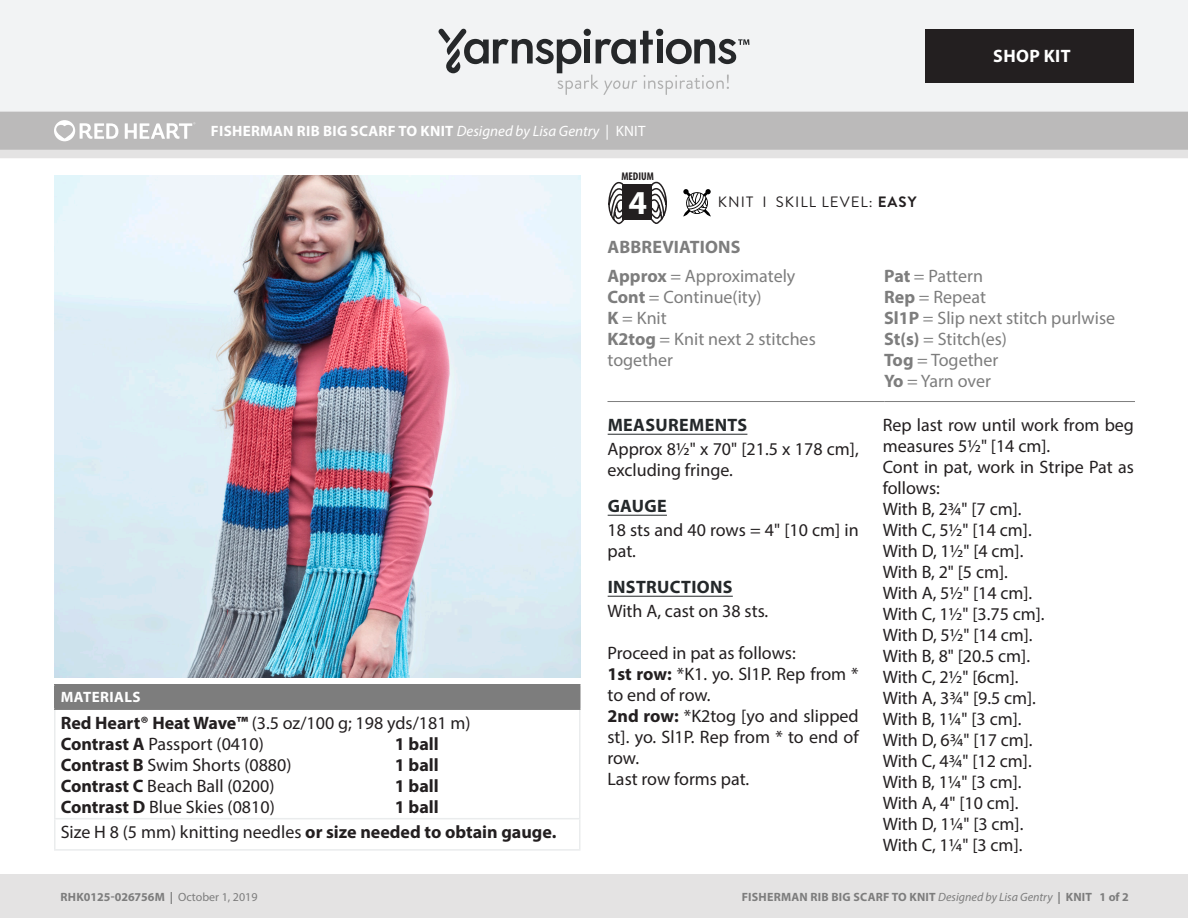
<style>
.page{position:relative;width:1188px;height:918px;background:#fff}
.page>*{position:absolute;margin:0;border:0;box-sizing:border-box;transform-origin:0 0}
.t1{font:700 33.6px "Myriad Pro";color:#fff}
.Body{font:18px/21px "Myriad Pro";color:#231f20}
.Abbreviations{font:18px/21px "Myriad Pro";color:#7d7d7d}
.Material_color_break{font:18px "Myriad Pro";color:#231f20}
.Needle_Size{font:18px "Myriad Pro";color:#231f20}
.Materials{font:18px "Myriad Pro";color:#231f20}
.Head_-_Underline{font:700 18px "Myriad Pro";letter-spacing:.02em;color:#24282a}
.Material_color_break-2{font:700 18px "Myriad Pro";color:#231f20}
.Abbreviations_Head{font:700 18px "Myriad Pro";letter-spacing:.01em;color:#7d7d7d}
.t2{font:700 18px "Myriad Pro";letter-spacing:.02em;color:#fff}
.Materials_Head{font:700 15px "Myriad Pro";letter-spacing:.02em;color:#fff}
.Skill_Level{font:15px "Brandon Grotesque";letter-spacing:.07em;color:#231f20}
.t3{font:700 12px "Myriad Pro";letter-spacing:.02em;color:#7d7d7d}
.t4{font:700 12px "Myriad Pro";color:#7d7d7d}
.t5{font:700 condensed 11.25px "Myriad Pro";color:#231f20}
.s1{font-weight:400;font-style:italic}
.s2{font-weight:400}
.s3{font-weight:700}
</style>
<div class="page">
<div style="left:0;top:150px;width:1188px;height:8px;background:#e4e3e3"></div>
<div style="left:0;top:112px;width:1188px;height:38px;background:#bbbaba"></div>
<div style="left:0;top:0;width:1188px;height:112px;background:#f2f3f4"></div>
<svg style="left:438px;top:29px;width:311px;height:66px"></svg>
<svg style="left:54px;top:120px;width:64px;height:21px"></svg>
<svg style="left:125px;top:122px;width:70px;height:17px"></svg>
<div style="left:0;top:875px;width:1188px;height:43px;background:#e4e3e3"></div>
<div style="left:926px;top:29px;width:208px;height:54px;background:#231f20"></div>
<div style="left:55px;top:685px;width:525px;height:24px;background:#7d7d7d"></div>
<hr style="left:54px;top:710px;width:2px;height:108px;background:#eaeced">
<hr style="left:579px;top:710px;width:1px;height:108px;background:#eaeced">
<hr style="left:54px;top:819px;width:2px;height:30px;background:#eaeced">
<hr style="left:579px;top:819px;width:1px;height:30px;background:#eaeced">
<hr style="left:54px;top:818px;width:526px;height:1px;background:#eaeced">
<hr style="left:54px;top:849px;width:526px;height:2px;background:#eaeced">
<hr style="left:54px;top:684px;width:526px;height:2px;background:#7d7d7d">
<hr style="left:54px;top:686px;width:2px;height:22px;background:#7d7d7d">
<hr style="left:54px;top:708px;width:526px;height:2px;background:#7d7d7d">
<img style="left:54px;top:176px;width:526px;height:502px">
<hr style="left:608px;top:434px;width:139px;height:1px;background:#24282a">
<hr style="left:608px;top:515px;width:59px;height:1px;background:#24282a">
<hr style="left:608px;top:596px;width:125px;height:1px;background:#24282a">
<svg style="left:683px;top:189px;width:28px;height:28px"></svg>
<svg style="left:608px;top:181px;width:18px;height:43px"></svg>
<svg style="left:649px;top:181px;width:18px;height:43px"></svg>
<div style="left:622px;top:185px;width:30px;height:35px;background:#231f20"></div>
<hr style="left:608px;top:401px;width:276px;height:1px;background:#7d7d7d">
<hr style="left:884px;top:401px;width:251px;height:1px;background:#7d7d7d">
<p class="Materials_Head" style="left:211px;top:121px;width:436px">FISHERMAN RIB BIG SCARF TO KNIT <span class="s1">Designed by Lisa Gentry</span> <span class="s2">| KNIT</span></p>
<p class="t2" style="left:993px;top:45px;width:79px">SHOP KIT</p>
<p class="Materials_Head" style="left:61px;top:687px;width:81px">MATERIALS</p>
<p class="Materials" style="left:61px;top:712px;width:411px"><span class="s3">Red Heart® Heat Wave™</span> (3.5 oz/100 g; 198 yds/181 m)</p>
<p class="Material_color_break" style="left:61px;top:733px;width:205px"><span class="s3">Contrast A</span> Passport (0410)</p>
<p class="Material_color_break-2" style="left:395px;top:732px;width:45px">1 ball</p>
<p class="Material_color_break" style="left:61px;top:754px;width:232px"><span class="s3">Contrast B</span> Swim Shorts (0880)</p>
<p class="Material_color_break-2" style="left:395px;top:753px;width:45px">1 ball</p>
<p class="Material_color_break" style="left:61px;top:775px;width:215px"><span class="s3">Contrast C</span> Beach Ball (0200)</p>
<p class="Material_color_break-2" style="left:395px;top:774px;width:45px">1 ball</p>
<p class="Material_color_break" style="left:61px;top:796px;width:216px"><span class="s3">Contrast D</span> Blue Skies (0810)</p>
<p class="Material_color_break-2" style="left:395px;top:795px;width:45px">1 ball</p>
<p class="Needle_Size" style="left:61px;top:821px;width:497px">Size H 8 (5 mm) knitting needles <span class="s3">or size needed to obtain gauge.</span></p>
<p class="t5" style="left:621px;top:169px;width:34px">MEDIUM</p>
<p class="t1" style="left:629px;top:180px;width:20px">4</p>
<p class="Abbreviations_Head" style="left:608px;top:235px;width:135px">ABBREVIATIONS</p>
<p class="Abbreviations" style="left:608px;top:265px;width:189px"><span class="s3">Approx</span> = Approximately</p>
<p class="Abbreviations" style="left:608px;top:286px;width:156px"><span class="s3">Cont</span> = Continue(ity)</p>
<p class="Abbreviations" style="left:608px;top:307px;width:61px"><span class="s3">K</span> = Knit</p>
<p class="Abbreviations" style="left:608px;top:328px;width:210px"><span class="s3">K2tog</span> = Knit next 2 stitches together</p>
<p class="Skill_Level" style="left:718px;top:192px;width:200px">KNIT I SKILL LEVEL: <span class="s3">EASY</span></p>
<p class="Abbreviations" style="left:884px;top:265px;width:100px"><span class="s3">Pat</span> = Pattern</p>
<p class="Abbreviations" style="left:884px;top:286px;width:103px"><span class="s3">Rep</span> = Repeat</p>
<p class="Abbreviations" style="left:884px;top:307px;width:232px"><span class="s3">Sl1P</span> = Slip next stitch purlwise</p>
<p class="Abbreviations" style="left:884px;top:328px;width:124px"><span class="s3">St(s)</span> = Stitch(es)</p>
<p class="Abbreviations" style="left:884px;top:349px;width:116px"><span class="s3">Tog</span> = Together</p>
<p class="Abbreviations" style="left:884px;top:370px;width:108px"><span class="s3">Yo</span> = Yarn over</p>
<p class="Head_-_Underline" style="left:608px;top:413px;width:141px">MEASUREMENTS</p>
<p class="Body" style="left:607px;top:438px;width:253px">Approx 8½" x 70" [21.5 x 178 cm], excluding fringe.</p>
<p class="Head_-_Underline" style="left:608px;top:494px;width:61px">GAUGE</p>
<p class="Body" style="left:607px;top:519px;width:253px">18 sts and 40 rows = 4" [10 cm] in pat.</p>
<p class="Head_-_Underline" style="left:608px;top:575px;width:126px">INSTRUCTIONS</p>
<p class="Body" style="left:607px;top:600px;width:162px">With A, cast on 38 sts.</p>
<p class="Body" style="left:607px;top:642px;width:190px">Proceed in pat as follows:</p>
<p class="Body" style="left:607px;top:663px;width:253px"><span class="s3">1st row:</span> *K1. yo. Sl1P. Rep from * to end of row.</p>
<p class="Body" style="left:607px;top:705px;width:253px;text-align:justify"><span class="s3">2nd row:</span> *K2tog [yo and slipped st]. yo. Sl1P. Rep from * to end of row.</p>
<p class="Body" style="left:607px;top:768px;width:143px">Last row forms pat.</p>
<p class="Body" style="left:883px;top:414px;width:253px">Rep last row until work from beg measures 5½" [14 cm].</p>
<p class="Body" style="left:883px;top:456px;width:253px">Cont in pat, work in Stripe Pat as follows:</p>
<p class="Body" style="left:883px;top:498px;width:140px">With B, 2¾" [7 cm].</p>
<p class="Body" style="left:883px;top:519px;width:150px">With C, 5½" [14 cm].</p>
<p class="Body" style="left:883px;top:540px;width:142px">With D, 1½" [4 cm].</p>
<p class="Body" style="left:883px;top:561px;width:127px">With B, 2" [5 cm].</p>
<p class="Body" style="left:883px;top:582px;width:151px">With A, 5½" [14 cm].</p>
<p class="Body" style="left:883px;top:603px;width:163px">With C, 1½" [3.75 cm].</p>
<p class="Body" style="left:883px;top:624px;width:151px">With D, 5½" [14 cm].</p>
<p class="Body" style="left:883px;top:645px;width:149px">With B, 8" [20.5 cm].</p>
<p class="Body" style="left:883px;top:667px;width:137px">With C, 2½" [6cm].</p>
<p class="Body" style="left:883px;top:688px;width:155px">With A, 3¾" [9.5 cm].</p>
<p class="Body" style="left:883px;top:709px;width:140px">With B, 1¼" [3 cm].</p>
<p class="Body" style="left:883px;top:730px;width:151px">With D, 6¾" [17 cm].</p>
<p class="Body" style="left:883px;top:751px;width:150px">With C, 4¾" [12 cm].</p>
<p class="Body" style="left:883px;top:772px;width:140px">With B, 1¼" [3 cm].</p>
<p class="Body" style="left:883px;top:793px;width:137px">With A, 4" [10 cm].</p>
<p class="Body" style="left:883px;top:814px;width:142px">With D, 1¼" [3 cm].</p>
<p class="Body" style="left:883px;top:835px;width:141px">With C, 1¼" [3 cm].</p>
<p class="t4" style="left:61px;top:889px;width:198px">RHK0125-026756M | <span class="s2">October 1, 2019</span></p>
<p class="t3" style="left:742px;top:889px;width:389px">FISHERMAN RIB BIG SCARF TO KNIT <span class="s1">Designed by Lisa Gentry</span> | KNIT 1 of 2</p>
</div>
